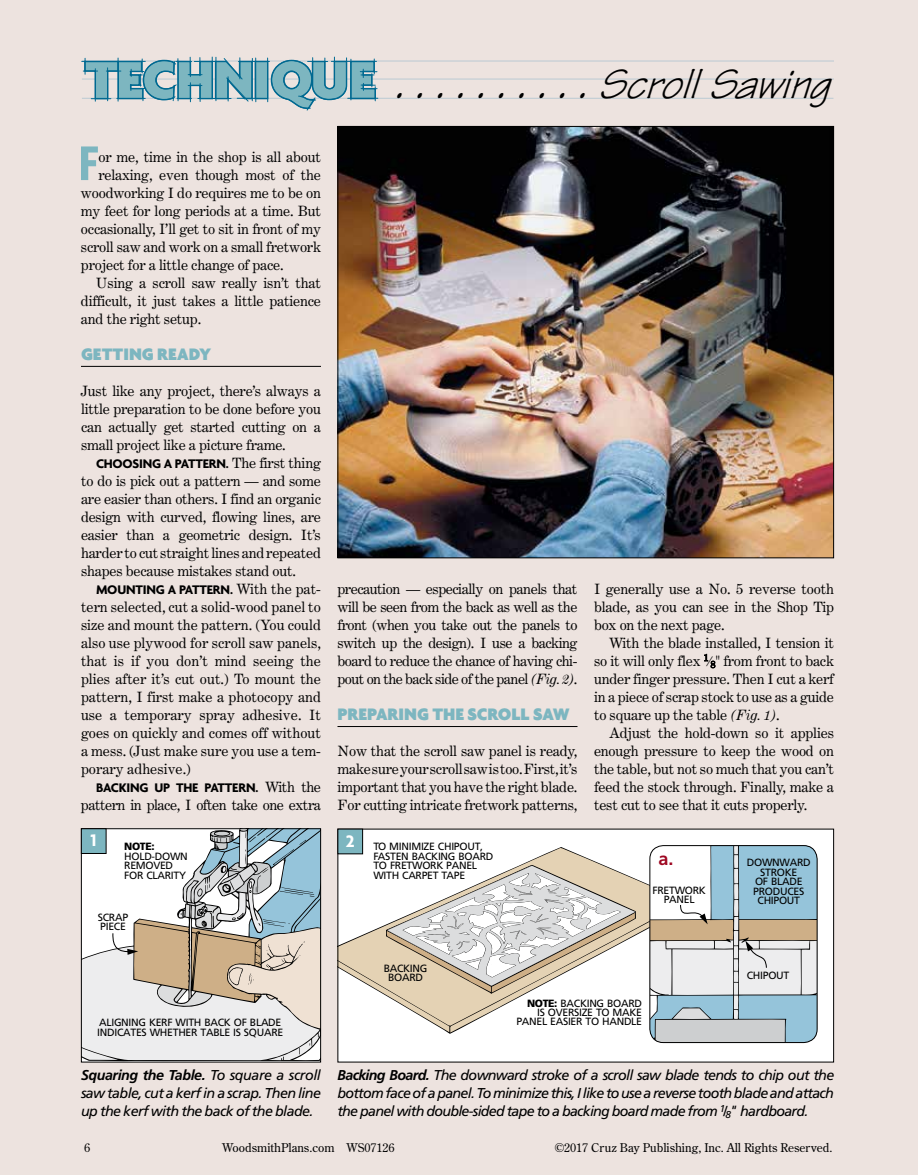
<style>
.page{position:relative;width:918px;height:1175px;background:#fff}
.page>*{position:absolute;margin:0;border:0;box-sizing:border-box;transform-origin:0 0}
.t1{font:700 condensed 52.65px "Agenda";color:#7db6c0}
.t2{font:italic 44.4px "Tekton";color:#000}
.t3{font:900 18px "Agenda";color:#7db6c0}
.t4{font:700 18px "Agenda";color:#fff}
.t5{font:700 18px "Frutiger";color:#9e0621}
.t6{font:14.25px/18px "Century Expanded LT Std";letter-spacing:-.015em;color:#000;text-align:justify}
.t7{font:italic 14.25px/18px "Frutiger";letter-spacing:-.04em;color:#000;text-align:justify}
.t8{font:14.25px "Century Expanded LT Std";letter-spacing:-.035em;color:#000}
.t9{font:italic 700 14.25px "Frutiger LT Std";letter-spacing:-.03em;color:#000}
.t10{font:700 13.5px "Agenda";letter-spacing:-.015em;color:#000}
.t11{font:12px "Century Old Style";color:#000}
.t12{font:10.5px/9.4px "Frutiger";letter-spacing:-.03em;color:#000}
.t13{font:900 10.5px "Frutiger";color:#000}
.s1{font-family:"Agenda";font-weight:900;font-style:normal;font-size:58.05px;color:#7db6c0}
.s2{font-family:"Century Expanded LT Std";font-weight:400;font-size:14.25px}
.s3{font-family:"Frutiger";font-weight:400}
.s4{font-style:italic}
.s5{font-size:13.5px}
.s6{font-weight:900}
.s7{font-family:"Frutiger LT Std";font-weight:700}
</style>
<div class="page">
<div style="left:0;top:0;width:918px;height:1174px;background:#ede3df"></div>
<hr style="left:82px;top:61px;width:752px;height:1px;background:#bacad3">
<hr style="left:82px;top:79px;width:752px;height:1px;background:#bacad3">
<hr style="left:82px;top:98px;width:751px;height:1px;background:#bacad3">
<hr style="left:82px;top:61px;width:63px;height:1px;background:#006991">
<hr style="left:348px;top:98px;width:30px;height:1px;background:#006991">
<svg style="left:83px;top:57px;width:294px;height:54px"></svg>
<div style="left:283px;top:71px;width:17px;height:18px;border:1px solid #006991;border-radius:50%"></div>
<div style="left:338px;top:829px;width:496px;height:233px;background:#fff"></div>
<div style="left:338px;top:829px;width:25px;height:25px;background:#7db6c0"></div>
<div style="left:338px;top:828px;width:25px;height:26px;border:1px solid #000"></div>
<svg style="left:83px;top:830px;width:236px;height:230px"></svg>
<div style="left:81px;top:828px;width:240px;height:234px;border:1px solid #000"></div>
<div style="left:81px;top:828px;width:25px;height:25px;background:#7db6c0"></div>
<div style="left:81px;top:828px;width:25px;height:26px;border:1px solid #000"></div>
<hr style="left:81px;top:366px;width:240px;height:1px;background:#000">
<hr style="left:338px;top:726px;width:240px;height:1px;background:#000">
<svg style="left:704px;top:654px;width:11px;height:14px"></svg>
<img style="left:340px;top:128px;width:492px;height:428px">
<svg style="left:338px;top:845px;width:478px;height:197px"></svg>
<div style="left:650px;top:845px;width:168px;height:198px;border:1px solid #000;border-radius:14px"></div>
<h2 class="t2" style="left:84px;top:57px;width:765px"><span class="s1">T E C H N I QU E</span> ..........ScrollSawing</h2>
<h1 class="t1" style="left:79px;top:132px;width:21px">F</h1>
<p class="t6" style="left:98px;top:148px;width:224px">or me, time in the shop is all about</p>
<p class="t6" style="left:98px;top:166px;width:224px">relaxing, even though most of the</p>
<p class="t6" style="left:81px;top:184px;width:242px">woodworking I do requires me to be on</p>
<p class="t6" style="left:81px;top:202px;width:242px">my feet for long periods at a time. But</p>
<p class="t6" style="left:81px;top:220px;width:242px">occasionally, I’ll get to sit in front of my</p>
<p class="t6" style="left:81px;top:238px;width:242px">scroll saw and work on a small fretwork</p>
<p class="t6" style="left:81px;top:256px;width:204px">project for a little change of pace.</p>
<p class="t6" style="left:96px;top:274px;width:227px">Using a scroll saw really isn’t that</p>
<p class="t6" style="left:81px;top:292px;width:242px">difficult, it just takes a little patience</p>
<p class="t6" style="left:81px;top:310px;width:122px">and the right setup.</p>
<p class="t3" style="left:81px;top:343px;width:131px">GETTING READY</p>
<p class="t6" style="left:81px;top:382px;width:241px">Just like any project, there’s always a little preparation to be done before you can actually get started cutting on a small project like a picture frame.</p>
<p class="t10" style="left:96px;top:455px;width:226px">CHOOSING A PATTERN. <span class="s2">The first thing</span></p>
<p class="t6" style="left:81px;top:472px;width:242px">to do is pick out a pattern — and some are easier than others. I find an organic design with curved, flowing lines, are easier than a geometric design. It’s harder to cut straight lines and repeated shapes because mistakes stand out.</p>
<p class="t10" style="left:96px;top:581px;width:227px">MOUNTING A PATTERN. <span class="s2">With the pat-</span></p>
<p class="t6" style="left:81px;top:598px;width:242px">tern selected, cut a solid-wood panel to size and mount the pattern. (You could also use plywood for scroll saw panels, that is if you don’t mind seeing the plies after it’s cut out.) To mount the pattern, I first make a photocopy and use a temporary spray adhesive. It goes on quickly and comes off without a mess. (Just make sure you use a tem&shy;porary adhesive.)</p>
<p class="t10" style="left:96px;top:779px;width:226px">BACKING UP THE PATTERN. <span class="s2">With the</span></p>
<p class="t8" style="left:81px;top:796px;width:241px">pattern in place, I often take one extra</p>
<p class="t4" style="left:91px;top:829px;width:8px">1</p>
<p class="t13" style="left:124px;top:840px;width:32px">NOTE:</p>
<p class="t12" style="left:124px;top:851px;width:65px">HOLD-DOWN<br>REMOVED<br>FOR CLARITY</p>
<p class="t12" style="left:98px;top:912px;width:32px">SCRAP<br>PIECE</p>
<p class="t12" style="left:97px;top:1017px;width:188px">ALIGNING KERF WITH BACK OF BLADE<br>INDICATES WHETHER TABLE IS SQUARE</p>
<p class="t9" style="left:81px;top:1067px;width:241px">Squaring the Table. <span class="s3">To square a scroll</span></p>
<p class="t7" style="left:81px;top:1084px;width:241px">saw table, cut a kerf in a scrap. Then line up the kerf with the back of the blade.</p>
<p class="t6" style="left:338px;top:580px;width:242px">precaution — especially on panels that will be seen from the back as well as the front (when you take out the panels to switch up the design). I use a backing board to reduce the chance of having chi&shy;pout on the back side of the panel <span class="s4">(Fig. 2)</span>.</p>
<p class="t3" style="left:338px;top:703px;width:233px">PREPARING THE SCROLL SAW</p>
<p class="t6" style="left:338px;top:742px;width:242px">Now that the scroll saw panel is ready, make sure your scroll saw is too. First, it’s important that you have the right blade.<br>For cutting intricate fretwork patterns,</p>
<p class="t4" style="left:346px;top:830px;width:10px">2</p>
<p class="t12" style="left:373px;top:841px;width:122px">TO MINIMIZE CHIPOUT,<br>FASTEN BACKING BOARD<br>TO FRETWORK PANEL<br>WITH CARPET TAPE</p>
<p class="t6" style="left:594px;top:580px;width:242px">I generally use a No. 5 reverse tooth blade, as you can see in the Shop Tip box on the next page.</p>
<p class="t6" style="left:594px;top:634px;width:242px;text-indent:15px">With the blade installed, I tension it so it will only flex <sup>1</sup><span class="s5">⁄</span><sub>8</sub>" from front to back under finger pressure. Then I cut a kerf in a piece of scrap stock to use as a guide to square up the table <span class="s4">(Fig. 1)</span>.</p>
<p class="t6" style="left:594px;top:724px;width:242px;text-indent:15px">Adjust the hold-down so it applies enough pressure to keep the wood on the table, but not so much that you can’t feed the stock through. Finally, make a test cut to see that it cuts properly.</p>
<p class="t5" style="left:658px;top:848px;width:17px">a.</p>
<p class="t12" style="left:653px;top:885px;width:55px;text-align:center">FRETWORK<br>PANEL</p>
<p class="t12" style="left:747px;top:858px;width:65px;text-align:center">DOWNWARD<br>STROKE<br>OF BLADE<br>PRODUCES<br>CHIPOUT</p>
<p class="t12" style="left:384px;top:963px;width:45px;text-align:center">BACKING<br>BOARD</p>
<p class="t12" style="left:747px;top:970px;width:44px">CHIPOUT</p>
<p class="t12" style="left:516px;top:998px;width:127px;text-align:right"><span class="s6">NOTE:</span> BACKING BOARD<br>IS OVERSIZE TO MAKE<br>PANEL EASIER TO HANDLE</p>
<p class="t7" style="left:338px;top:1066px;width:498px"><span class="s7">Backing Board.</span> The downward stroke of a scroll saw blade tends to chip out the bottom face of a panel. To minimize this, I like to use a reverse tooth blade and attach the panel with double-sided tape to a backing board made from <sup>1</sup>/<sub>8</sub>" hardboard.</p>
<p class="t11" style="left:84px;top:1140px;width:7px">6</p>
<p class="t11" style="left:222px;top:1140px;width:174px">WoodsmithPlans.com WS07126</p>
<p class="t11" style="left:555px;top:1140px;width:279px">©2017 Cruz Bay Publishing, Inc. All Rights Reserved.</p>
</div>
